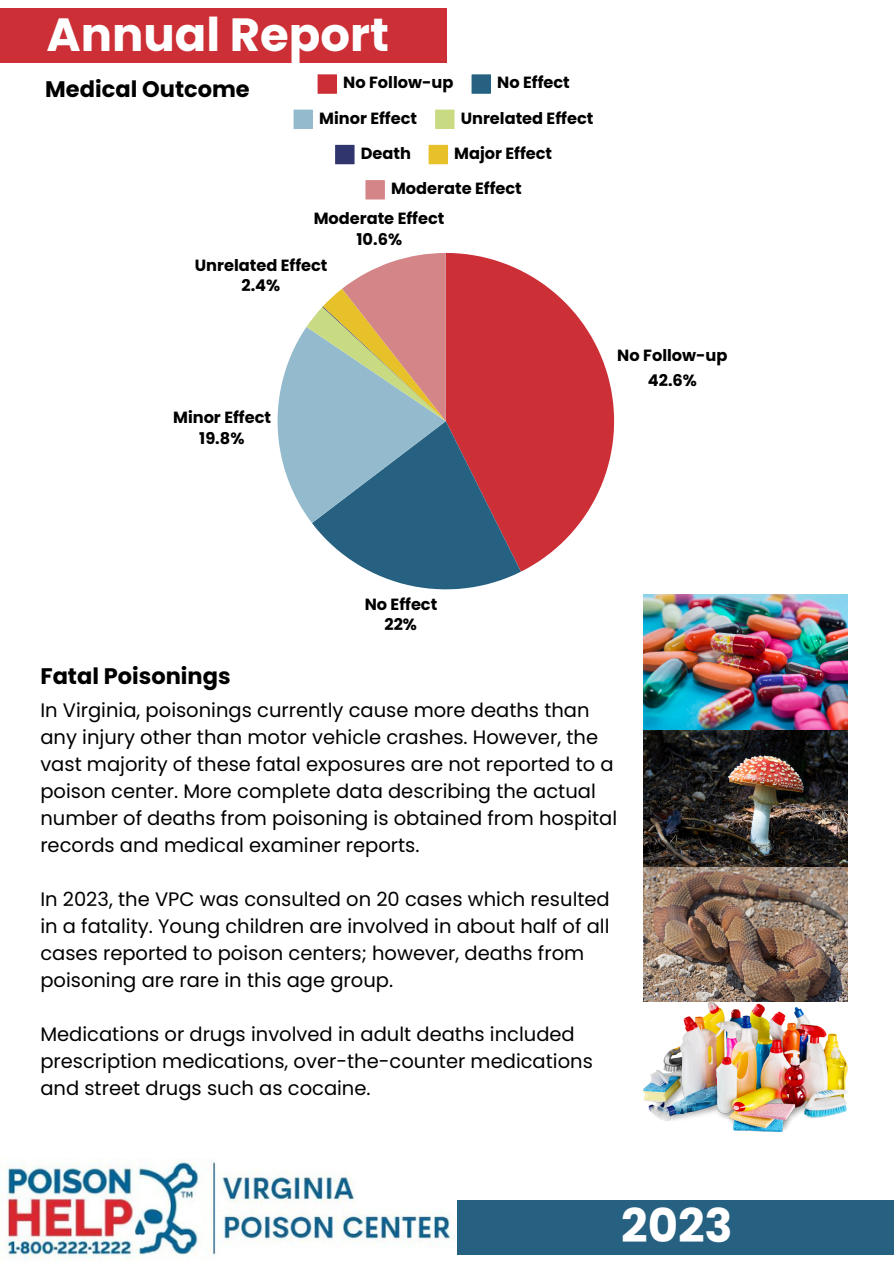
<style>
.page{position:relative;width:894px;height:1264px;background:#fff}
.page>*{position:absolute;margin:0;border:0;box-sizing:border-box;transform-origin:0 0}
.t1{font:700 46.5px "Poppins";color:#fff}
.t2{font:700 22.5px "Poppins";color:#000}
.t3{font:19.5px/27px "Poppins";color:#000}
.t4{font:700 16.2px/20.5px "Poppins";color:#000;text-align:center}
</style>
<div class="page">
<div style="left:428px;top:1199px;width:465px;height:55px;background:#266181"></div>
<div style="left:0;top:8px;width:446px;height:55px;background:#cc2f36"></div>
<svg style="left:317px;top:74px;width:20px;height:20px"></svg>
<svg style="left:471px;top:74px;width:20px;height:20px"></svg>
<svg style="left:293px;top:110px;width:20px;height:19px"></svg>
<svg style="left:435px;top:110px;width:19px;height:19px"></svg>
<svg style="left:335px;top:145px;width:19px;height:19px"></svg>
<svg style="left:428px;top:145px;width:20px;height:19px"></svg>
<svg style="left:365px;top:180px;width:20px;height:19px"></svg>
<svg style="left:520px;top:270px;width:94px;height:301px;fill:#cc2f36"></svg>
<svg style="left:277px;top:253px;width:243px;height:336px"></svg>
<img style="left:643px;top:594px;width:204px;height:538px">
<img style="left:0;top:1158px;width:456px;height:102px">
<p class="t1" style="left:46px;top:2px;width:344px">Annual Report</p>
<h1 class="t2" style="left:45px;top:74px;width:206px">Medical Outcome</h1>
<p class="t4" style="left:343px;top:72px;width:112px">No Follow-up</p>
<p class="t4" style="left:497px;top:72px;width:74px">No Effect</p>
<p class="t4" style="left:319px;top:108px;width:99px">Minor Effect</p>
<p class="t4" style="left:460px;top:108px;width:134px">Unrelated Effect</p>
<p class="t4" style="left:360px;top:143px;width:52px">Death</p>
<p class="t4" style="left:391px;top:135px;width:162px;line-height:35.2px;text-align:left;text-indent:63px">Major Effect<br>Moderate Effect</p>
<p class="t4" style="left:313px;top:208px;width:132px">Moderate Effect<br>10.6%</p>
<p class="t4" style="left:195px;top:254px;width:134px">Unrelated Effect<br>2.4%</p>
<p class="t4" style="left:173px;top:407px;width:99px">Minor Effect<br>19.8%</p>
<p class="t2" style="left:40px;top:660px;width:192px">Fatal Poisonings</p>
<p class="t4" style="left:364px;top:593px;width:74px">No Effect<br>22%</p>
<p class="t4" style="left:617px;top:343px;width:112px;line-height:24.6px">No Follow-up<br>42.6%</p>
<p class="t3" style="left:40px;top:696px;width:578px">In Virginia, poisonings currently cause more deaths than any injury other than motor vehicle crashes. However, the vast majority of these fatal exposures are not reported to a poison center. More complete data describing the actual number of deaths from poisoning is obtained from hospital records and medical examiner reports.</p>
<p class="t3" style="left:40px;top:885px;width:571px">In 2023, the VPC was consulted on 20 cases which resulted in a fatality. Young children are involved in about half of all cases reported to poison centers; however, deaths from poisoning are rare in this age group.</p>
<p class="t3" style="left:40px;top:1020px;width:554px">Medications or drugs involved in adult deaths included prescription medications, over-the-counter medications and street drugs such as cocaine.</p>
<p class="t1" style="left:621px;top:1193px;width:113px">2023</p>
</div>
